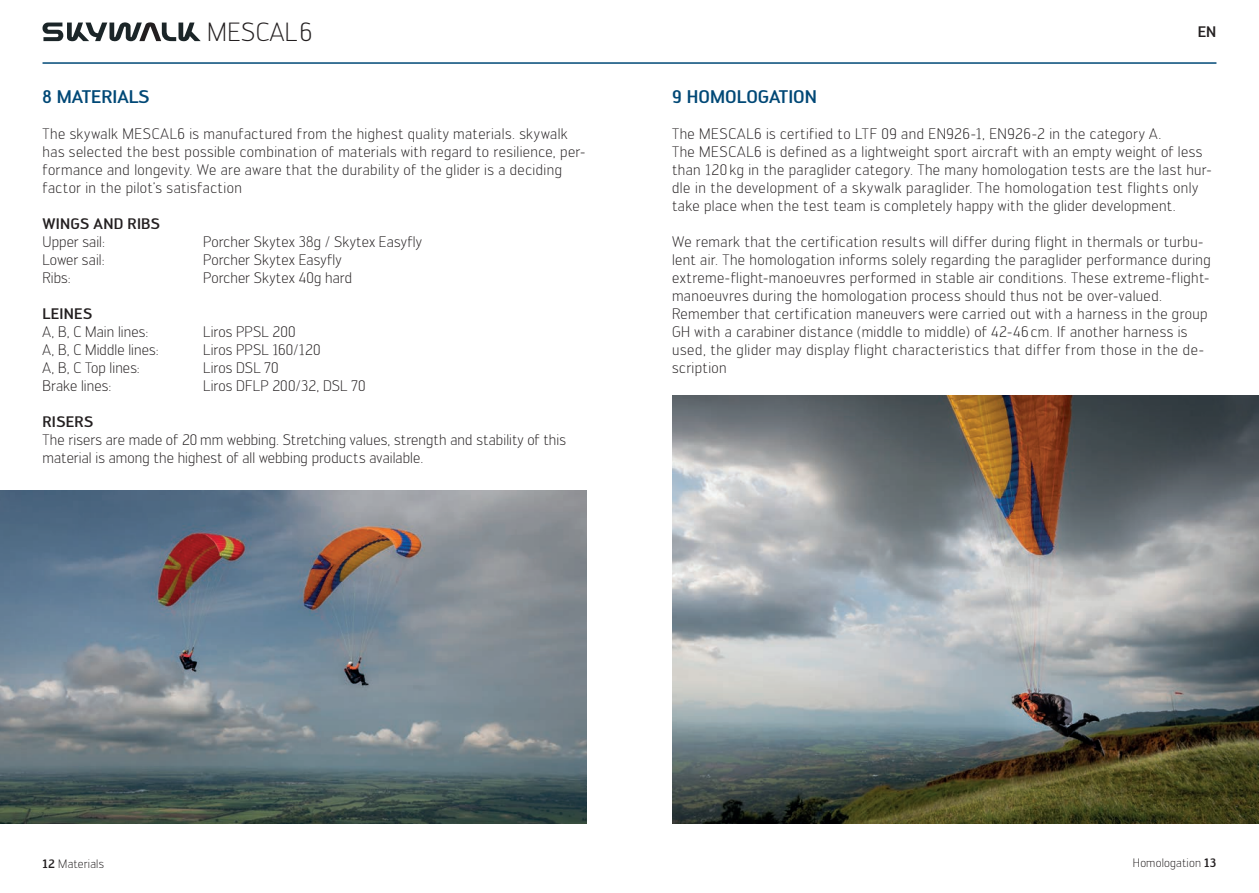
<style>
.page{position:relative;width:1259px;height:893px;background:#fff}
.page>*{position:absolute;margin:0;border:0;box-sizing:border-box;transform-origin:0 0}
.t1{font:300 25.8px "Engel";letter-spacing:.02em;color:#231f20}
.t2{font:500 18px "Engel";color:#004876}
.t3{font:300 15px/18px "Engel";letter-spacing:.025em;color:#231f20}
.t4{font:300 15px/18px "Engel";letter-spacing:.005em;color:#231f20}
.t5{font:500 15px "Engel";letter-spacing:.01em;color:#231f20}
.t6{font:300 12px "Engel";letter-spacing:.015em;color:#231f20}
.s1{font-weight:500}
</style>
<div class="page">
<svg style="left:43px;top:22px;width:158px;height:19px"></svg>
<hr style="left:43px;top:62px;width:586px;height:2px;background:#004977">
<hr style="left:629px;top:62px;width:587px;height:2px;background:#004977">
<img style="left:0;top:491px;width:587px;height:332px">
<img style="left:673px;top:395px;width:586px;height:428px">
<h1 class="t1" style="left:207px;top:22px;width:107px">MESCAL6</h1>
<p class="t5" style="left:1197px;top:26px;width:20px">EN</p>
<p class="t2" style="left:43px;top:90px;width:108px">8 MATERIALS</p>
<p class="t3" style="left:43px;top:126px;width:544px">The skywalk MESCAL6 is manufactured from the highest quality materials. skywalk has selected the best possible combination of materials with regard to resilience, per&shy;formance and longevity. We are aware that the durability of the glider is a deciding factor in the pilot’s satisfaction</p>
<p class="t5" style="left:43px;top:218px;width:119px">WINGS AND RIBS</p>
<p class="t4" style="left:43px;top:234px;width:64px">Upper sail:</p>
<p class="t3" style="left:203px;top:234px;width:220px">Porcher Skytex 38g / Skytex Easyfly</p>
<p class="t3" style="left:43px;top:252px;width:64px">Lower sail:</p>
<p class="t3" style="left:203px;top:252px;width:140px">Porcher Skytex Easyfly</p>
<p class="t3" style="left:43px;top:270px;width:30px">Ribs:</p>
<p class="t4" style="left:203px;top:270px;width:151px">Porcher Skytex 40g hard</p>
<p class="t5" style="left:43px;top:308px;width:51px">LEINES</p>
<p class="t4" style="left:43px;top:324px;width:107px">A, B, C Main lines:</p>
<p class="t3" style="left:203px;top:324px;width:94px">Liros PPSL 200</p>
<p class="t4" style="left:43px;top:342px;width:118px">A, B, C Middle lines:</p>
<p class="t3" style="left:203px;top:342px;width:119px">Liros PPSL 160/120</p>
<p class="t4" style="left:43px;top:360px;width:99px">A, B, C Top lines:</p>
<p class="t3" style="left:203px;top:360px;width:77px">Liros DSL 70</p>
<p class="t4" style="left:43px;top:378px;width:70px">Brake lines:</p>
<p class="t3" style="left:203px;top:378px;width:164px">Liros DFLP 200/32, DSL 70</p>
<p class="t5" style="left:43px;top:416px;width:52px">RISERS</p>
<p class="t4" style="left:43px;top:432px;width:525px">The risers are made of 20 mm webbing. Stretching values, strength and stability of this material is among the highest of all webbing products available.</p>
<p class="t2" style="left:672px;top:90px;width:146px">9 HOMOLOGATION</p>
<p class="t3" style="left:672px;top:126px;width:541px">The MESCAL6 is certified to LTF 09 and EN926-1, EN926-2 in the category A.<br>The MESCAL6 is defined as a lightweight sport aircraft with an empty weight of less than 120 kg in the paraglider category. The many homologation tests are the last hur&shy;dle in the development of a skywalk paraglider. The homologation test flights only take place when the test team is completely happy with the glider development.</p>
<p class="t3" style="left:672px;top:234px;width:540px">We remark that the certification results will differ during flight in thermals or turbu&shy;lent air. The homologation informs solely regarding the paraglider performance during extreme-flight-manoeuvres performed in stable air conditions. These extreme-flight&shy;manoeuvres during the homologation process should thus not be over-valued.<br>Remember that certification maneuvers were carried out with a harness in the group GH with a carabiner distance (middle to middle) of 42-46cm. If another harness is used, the glider may display flight characteristics that differ from those in the de&shy;scription</p>
<p class="t6" style="left:43px;top:859px;width:63px"><span class="s1">12</span> Materials</p>
<p class="t6" style="left:1133px;top:858px;width:85px">Homologation <span class="s1">13</span></p>
</div>
